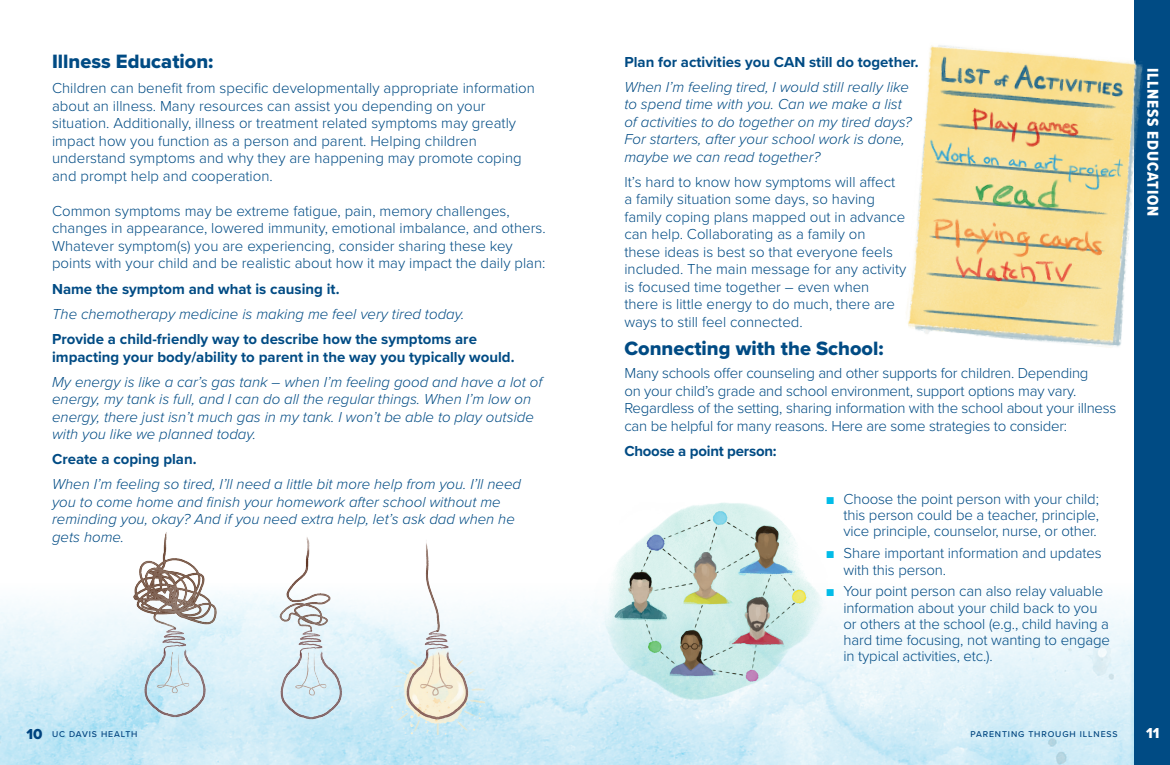
<style>
.page{position:relative;width:1170px;height:765px;background:#fff}
.page>*{position:absolute;margin:0;border:0;box-sizing:border-box;transform-origin:0 0}
.t1{font:20px "Proxima Nova Extrabld";color:#004b84}
.t2{font:16.25px "Proxima Nova Cond Extrabld";letter-spacing:.05em;color:#fff}
.t3{font:300 15px/17.5px "Proxima Nova";color:#004b84}
.t4{font:italic 300 15px/17.5px "Proxima Nova";color:#004b84}
.t5{font:700 15px/17.5px "Proxima Nova";color:#004b84}
.t6{font:15px "Proxima Nova Extrabld";color:#fff}
.t7{font:500 8.75px "Proxima Nova";letter-spacing:.1em;color:#004b84}
.s1{color:#02bce8}
.s2{font-family:"Proxima Nova Extrabld";font-weight:400;font-size:15px}
</style>
<div class="page">
<img style="left:0;top:582px;width:1135px;height:183px">
<img style="left:94px;top:532px;width:141px;height:202px">
<img style="left:262px;top:537px;width:96px;height:197px">
<img style="left:388px;top:542px;width:96px;height:192px">
<div style="left:1135px;top:0;width:35px;height:765px;background:#004b84"></div>
<img style="left:906px;top:36px;width:237px;height:322px">
<img style="left:576px;top:502px;width:265px;height:206px">
<h1 class="t1" style="left:52px;top:47px;width:163px">Illness Education:</h1>
<p class="t3" style="left:52px;top:79px;width:484px">Children can benefit from specific developmentally appropriate information about an illness. Many resources can assist you depending on your situation. Additionally, illness or treatment related symptoms may greatly impact how you function as a person and parent. Helping children understand symptoms and why they are happening may promote coping and prompt help and cooperation.</p>
<p class="t3" style="left:52px;top:201px;width:495px">Common symptoms may be extreme fatigue, pain, memory challenges, changes in appearance, lowered immunity, emotional imbalance, and others.<br>Whatever symptom(s) you are experiencing, consider sharing these key points with your child and be realistic about how it may impact the daily plan:</p>
<p class="t5" style="left:52px;top:280px;width:289px">Name the symptom and what is causing it.</p>
<p class="t4" style="left:52px;top:305px;width:414px">The chemotherapy medicine is making me feel very tired today.</p>
<p class="t5" style="left:52px;top:330px;width:464px">Provide a child-friendly way to describe how the symptoms are impacting your body/ability to parent in the way you typically would.</p>
<p class="t4" style="left:52px;top:372px;width:492px">My energy is like a car’s gas tank – when I’m feeling good and have a lot of energy, my tank is full, and I can do all the regular things. When I’m low on energy, there just isn’t much gas in my tank. I won’t be able to play outside with you like we planned today.</p>
<p class="t5" style="left:52px;top:450px;width:146px">Create a coping plan.</p>
<p class="t4" style="left:52px;top:475px;width:470px">When I’m feeling so tired, I’ll need a little bit more help from you. I’ll need you to come home and finish your homework after school without me reminding you, okay? And if you need extra help, let’s ask dad when he gets home.</p>
<p class="t5" style="left:624px;top:53px;width:296px">Plan for activities you CAN still do together.</p>
<p class="t4" style="left:624px;top:77px;width:289px">When I’m feeling tired, I would still really like to spend time with you. Can we make a list of activities to do together on my tired days?<br>For starters, after your school work is done, maybe we can read together?</p>
<p class="t3" style="left:624px;top:172px;width:284px">It’s hard to know how symptoms will affect a family situation some days, so having family coping plans mapped out in advance can help. Collaborating as a family on<br>these ideas is best so that everyone feels included. The main message for any activity is focused time together – even when there is little energy to do much, there are ways to still feel connected.</p>
<h1 class="t1" style="left:624px;top:333px;width:261px">Connecting with the School:</h1>
<p class="t3" style="left:624px;top:364px;width:494px">Many schools offer counseling and other supports for children. Depending<br>on your child’s grade and school environment, support options may vary.<br>Regardless of the setting, sharing information with the school about your illness can be helpful for many reasons. Here are some strategies to consider:</p>
<p class="t5" style="left:624px;top:442px;width:154px">Choose a point person:</p>
<p class="t3" style="left:844px;top:490px;width:257px;line-height:16.2px;text-align:justify;text-indent:-17px"><span class="s1">■</span> Choose the point person with your child; this person could be a teacher, principle, vice principle, counselor, nurse, or other.</p>
<p class="t3" style="left:844px;top:544px;width:260px;line-height:16.2px;text-indent:-17px"><span class="s1">■</span> Share important information and updates with this person.</p>
<p class="t3" style="left:844px;top:582px;width:268px;line-height:16.2px;text-indent:-17px"><span class="s1">■</span> Your point person can also relay valuable information about your child back to you or others at the school (e.g., child having a hard time focusing, not wanting to engage in typical activities, etc.).</p>
<p class="t7" style="left:27px;top:728px;width:113px"><span class="s2">10</span> UC DAVIS HEALTH</p>
<p class="t7" style="left:971px;top:728px;width:149px">PARENTING THROUGH ILLNESS</p>
<p class="t2" style="left:1165px;top:67px;width:150px;rotate:90deg">ILLNESS EDUCATION</p>
<p class="t6" style="left:1146px;top:722px;width:15px">11</p>
</div>
